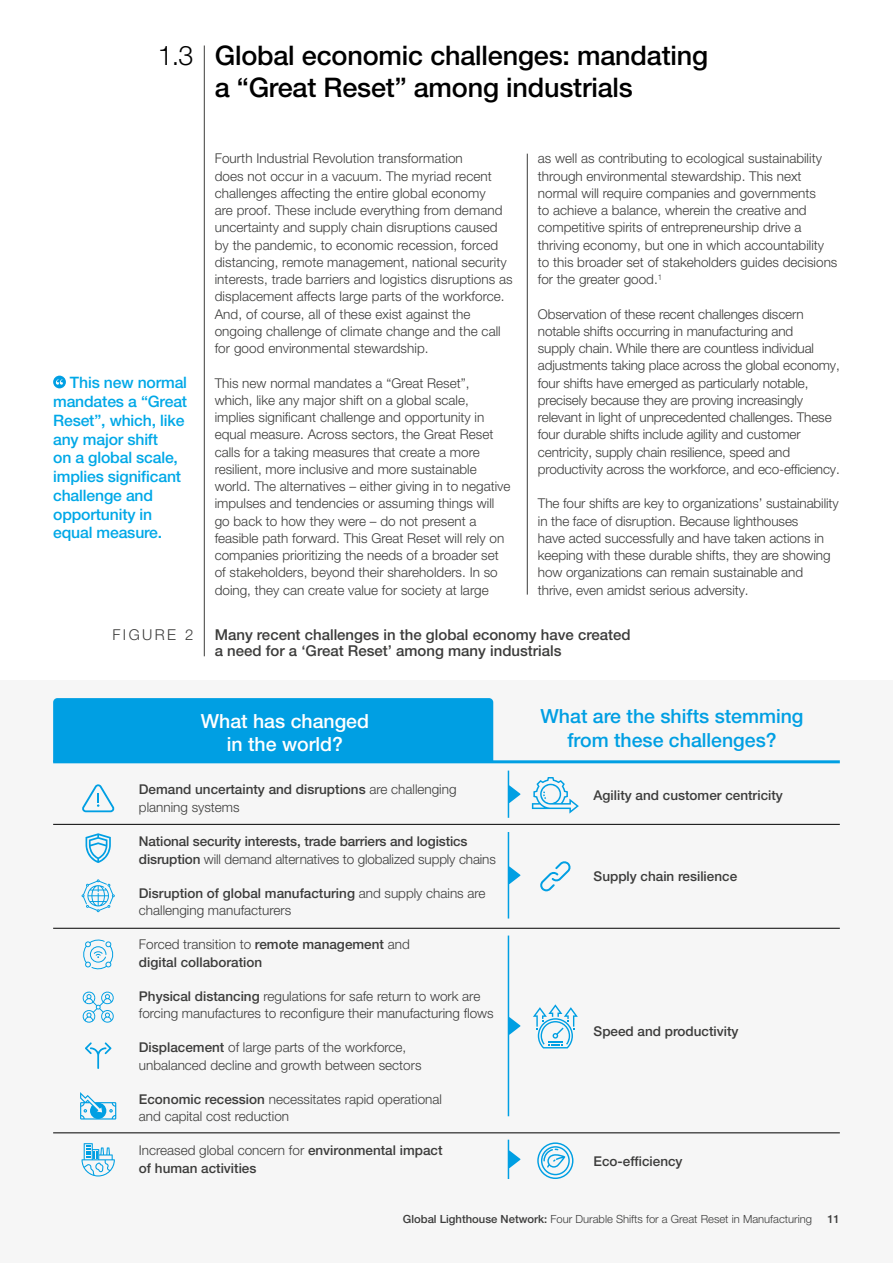
<style>
.page{position:relative;width:893px;height:1263px;background:#fff}
.page>*{position:absolute;margin:0;border:0;box-sizing:border-box;transform-origin:0 0}
.t1{font:500 27px/32.4px "Helvetica Neue LT Pro";letter-spacing:-.005em;color:#000}
.t2{font:300 27px "Helvetica Neue LT Pro";color:#000}
.t3{font:500 19.5px/23.4px "Helvetica Neue LT Pro";color:#009fe3;text-align:center}
.t4{font:500 19.5px/23.4px "Helvetica Neue LT Pro";color:#fff;text-align:center}
.t5{font:500 15.75px/18.8px "Helvetica Neue LT Pro";letter-spacing:-.01em;color:#00a8e7}
.t6{font:500 15px/16.5px "Helvetica Neue LT Pro";color:#3c3c3b}
.t7{font:300 15px "Helvetica Neue LT Pro";letter-spacing:.16em;color:#3c3c3b}
.t8{font:300 13.5px/17.2px "Helvetica Neue LT Pro";color:#3c3c3b}
.t9{font:500 13.5px/17.2px "Helvetica Neue LT Pro";color:#3c3c3b}
.t10{font:300 11.25px "Helvetica Neue LT Pro";color:#3c3c3b}
.t11{font:500 11.25px "Helvetica Neue LT Pro";color:#3c3c3b}
.s1{font-weight:300}
.s2{font-weight:500}
</style>
<div class="page">
<hr style="left:204px;top:46px;width:1px;height:610px;background:#3c3c3b">
<hr style="left:527px;top:154px;width:1px;height:441px;background:#3c3c3b">
<div style="left:53px;top:376px;width:13px;height:12px;background:#009fe3;border-radius:50%"></div>
<svg style="left:56px;top:379px;width:7px;height:6px"></svg>
<div style="left:0;top:681px;width:893px;height:582px;background:#f6f6f6"></div>
<div style="left:53px;top:698px;width:440px;height:62px;background:#009fe3"></div>
<hr style="left:53px;top:760px;width:787px;height:3px;background:#009fe3">
<hr style="left:53px;top:824px;width:787px;height:1px;background:#000">
<hr style="left:53px;top:928px;width:787px;height:1px;background:#000">
<hr style="left:53px;top:1132px;width:787px;height:1px;background:#000">
<svg style="left:509px;top:785px;width:11px;height:18px"></svg>
<svg style="left:509px;top:866px;width:11px;height:18px"></svg>
<svg style="left:509px;top:1017px;width:11px;height:18px"></svg>
<svg style="left:509px;top:1150px;width:11px;height:18px"></svg>
<hr style="left:508px;top:935px;width:1px;height:181px;background:#009fe3">
<hr style="left:508px;top:1140px;width:1px;height:39px;background:#009fe3">
<hr style="left:508px;top:832px;width:1px;height:86px;background:#009fe3">
<hr style="left:508px;top:770px;width:1px;height:48px;background:#009fe3">
<svg style="left:82px;top:784px;width:32px;height:28px"></svg>
<svg style="left:86px;top:833px;width:25px;height:30px"></svg>
<svg style="left:82px;top:879px;width:33px;height:33px"></svg>
<svg style="left:83px;top:939px;width:31px;height:31px"></svg>
<svg style="left:82px;top:991px;width:32px;height:32px"></svg>
<svg style="left:85px;top:1042px;width:27px;height:27px"></svg>
<svg style="left:80px;top:1092px;width:36px;height:27px"></svg>
<svg style="left:82px;top:1143px;width:33px;height:33px"></svg>
<svg style="left:532px;top:777px;width:47px;height:36px"></svg>
<svg style="left:533px;top:1004px;width:45px;height:44px"></svg>
<svg style="left:537px;top:1142px;width:36px;height:37px"></svg>
<svg style="left:540px;top:861px;width:31px;height:30px"></svg>
<h1 class="t2" style="left:158px;top:39px;width:37px">1.3</h1>
<h1 class="t1" style="left:215px;top:39px;width:495px">Global economic challenges: mandating a “Great Reset” among industrials</h1>
<p class="t5" style="left:53px;top:373px;width:136px;text-indent:17px">This new normal mandates a “Great<br>Reset”, which, like any major shift<br>on a global scale, implies significant challenge and opportunity in equal measure.</p>
<p class="t7" style="left:112px;top:625px;width:82px">FIGURE 2</p>
<p class="t8" style="left:215px;top:150px;width:299px">Fourth Industrial Revolution transformation<br>does not occur in a vacuum. The myriad recent challenges affecting the entire global economy<br>are proof. These include everything from demand uncertainty and supply chain disruptions caused by the pandemic, to economic recession, forced distancing, remote management, national security interests, trade barriers and logistics disruptions as displacement affects large parts of the workforce.<br>And, of course, all of these exist against the ongoing challenge of climate change and the call for good environmental stewardship.</p>
<p class="t8" style="left:215px;top:374px;width:297px">This new normal mandates a “Great Reset”, which, like any major shift on a global scale, implies significant challenge and opportunity in equal measure. Across sectors, the Great Reset calls for a taking measures that create a more resilient, more inclusive and more sustainable world. The alternatives – either giving in to negative impulses and tendencies or assuming things will go back to how they were – do not present a feasible path forward. This Great Reset will rely on companies prioritizing the needs of a broader set of stakeholders, beyond their shareholders. In so doing, they can create value for society at large</p>
<p class="t8" style="left:538px;top:150px;width:301px">as well as contributing to ecological sustainability through environmental stewardship. This next normal will require companies and governments<br>to achieve a balance, wherein the creative and competitive spirits of entrepreneurship drive a thriving economy, but one in which accountability to this broader set of stakeholders guides decisions for the greater good.<sup>1</sup></p>
<p class="t8" style="left:538px;top:305px;width:303px">Observation of these recent challenges discern notable shifts occurring in manufacturing and<br>supply chain. While there are countless individual adjustments taking place across the global economy, four shifts have emerged as particularly notable, precisely because they are proving increasingly relevant in light of unprecedented challenges. These four durable shifts include agility and customer centricity, supply chain resilience, speed and productivity across the workforce, and eco-efficiency.</p>
<p class="t8" style="left:538px;top:495px;width:302px">The four shifts are key to organizations’ sustainability in the face of disruption. Because lighthouses<br>have acted successfully and have taken actions in keeping with these durable shifts, they are showing how organizations can remain sustainable and thrive, even amidst serious adversity.</p>
<p class="t6" style="left:215px;top:626px;width:417px">Many recent challenges in the global economy have created a need for a ‘Great Reset’ among many industrials</p>
<h2 class="t4" style="left:201px;top:709px;width:170px">What has changed in the world?</h2>
<h2 class="t3" style="left:541px;top:704px;width:264px">What are the shifts stemming from these challenges?</h2>
<p class="t9" style="left:139px;top:780px;width:319px;line-height:18px">Demand uncertainty and disruptions <span class="s1">are challenging planning systems</span></p>
<p class="t9" style="left:139px;top:833px;width:358px">National security interests, trade barriers and logistics disruption <span class="s1">will demand alternatives to globalized supply chains</span></p>
<p class="t8" style="left:139px;top:884px;width:348px"><span class="s2">Disruption of global manufacturing</span> and supply chains are challenging manufacturers</p>
<p class="t9" style="left:139px;top:936px;width:272px"><span class="s1">Forced transition to</span> remote management <span class="s1">and </span>digital collaboration</p>
<p class="t8" style="left:139px;top:987px;width:356px"><span class="s2">Physical distancing</span> regulations for safe return to work are forcing manufactures to reconfigure their manufacturing flows</p>
<p class="t8" style="left:139px;top:1039px;width:284px"><span class="s2">Displacement</span> of large parts of the workforce, unbalanced decline and growth between sectors</p>
<p class="t8" style="left:139px;top:1090px;width:305px"><span class="s2">Economic recession</span> necessitates rapid operational and capital cost reduction</p>
<p class="t9" style="left:139px;top:1142px;width:305px"><span class="s1">Increased global concern for</span> environmental impact of human activities</p>
<p class="t9" style="left:594px;top:786px;width:191px">Agility and customer centricity</p>
<p class="t9" style="left:594px;top:868px;width:145px">Supply chain resilience</p>
<p class="t9" style="left:594px;top:1022px;width:147px">Speed and productivity</p>
<p class="t9" style="left:594px;top:1153px;width:91px">Eco-efficiency</p>
<p class="t10" style="left:403px;top:1212px;width:411px"><span class="s2">Global Lighthouse Network:</span> Four Durable Shifts for a Great Reset in Manufacturing</p>
<p class="t11" style="left:827px;top:1212px;width:14px">11</p>
</div>
